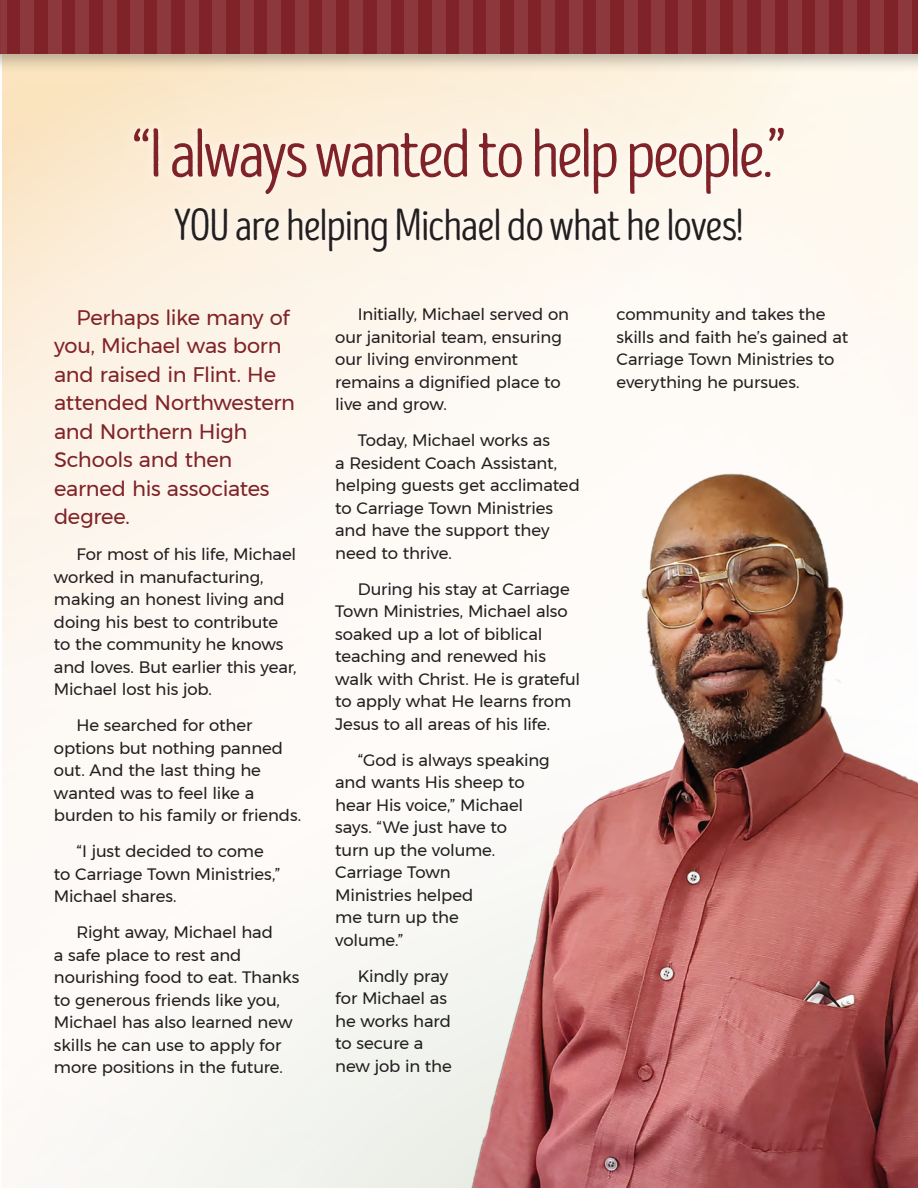
<style>
.page{position:relative;width:918px;height:1188px;background:#fff}
.page>*{position:absolute;margin:0;border:0;box-sizing:border-box;transform-origin:0 0}
.t1{font:69px "Intro Head R Base";letter-spacing:-.05em;color:#802328}
.t2{font:45px "Intro Head R Base";letter-spacing:-.03em;color:#231f20}
.t3{font:21px/28.5px "Montserrat";letter-spacing:-.015em;color:#802328}
.t4{font:16.5px/22.5px "Montserrat";letter-spacing:-.01em;color:#231f20}
</style>
<div class="page">
<svg style="left:2px;top:74px;width:916px;height:536px;fill:#fdf6eb"></svg>
<div style="left:2px;top:610px;width:33px;height:571px;background:#fdf9f6"></div>
<div style="left:124px;top:118px;width:669px;height:85px;background:#fff;opacity:.75"></div>
<div style="left:166px;top:199px;width:585px;height:62px;background:#fdf6ec"></div>
<div style="left:0;top:0;width:918px;height:74px;background:#231f20;opacity:.3"></div>
<div style="left:0;top:0;width:918px;height:54px;background:#802328"></div>
<div style="left:158px;top:0;width:13px;height:54px;background:#8c383d"></div>
<div style="left:267px;top:0;width:14px;height:54px;background:#8c383d"></div>
<div style="left:377px;top:0;width:14px;height:54px;background:#8c383d"></div>
<div style="left:75px;top:0;width:14px;height:54px;background:#8c383d"></div>
<div style="left:213px;top:0;width:13px;height:54px;background:#8c383d"></div>
<div style="left:322px;top:0;width:14px;height:54px;background:#8c383d"></div>
<div style="left:21px;top:0;width:13px;height:54px;background:#8c383d"></div>
<div style="left:432px;top:0;width:13px;height:54px;background:#8c383d"></div>
<div style="left:130px;top:0;width:14px;height:54px;background:#8c383d"></div>
<div style="left:185px;top:0;width:14px;height:54px;background:#8c383d"></div>
<div style="left:295px;top:0;width:13px;height:54px;background:#8c383d"></div>
<div style="left:0;top:0;width:7px;height:54px;background:#8c383d"></div>
<div style="left:404px;top:0;width:14px;height:54px;background:#8c383d"></div>
<div style="left:103px;top:0;width:13px;height:54px;background:#8c383d"></div>
<div style="left:240px;top:0;width:13px;height:54px;background:#8c383d"></div>
<div style="left:350px;top:0;width:13px;height:54px;background:#8c383d"></div>
<div style="left:48px;top:0;width:14px;height:54px;background:#8c383d"></div>
<div style="left:761px;top:0;width:13px;height:54px;background:#8c383d"></div>
<div style="left:459px;top:0;width:14px;height:54px;background:#8c383d"></div>
<div style="left:870px;top:0;width:14px;height:54px;background:#8c383d"></div>
<div style="left:569px;top:0;width:13px;height:54px;background:#8c383d"></div>
<div style="left:679px;top:0;width:13px;height:54px;background:#8c383d"></div>
<div style="left:816px;top:0;width:13px;height:54px;background:#8c383d"></div>
<div style="left:514px;top:0;width:14px;height:54px;background:#8c383d"></div>
<div style="left:624px;top:0;width:13px;height:54px;background:#8c383d"></div>
<div style="left:733px;top:0;width:14px;height:54px;background:#8c383d"></div>
<div style="left:788px;top:0;width:14px;height:54px;background:#8c383d"></div>
<div style="left:487px;top:0;width:13px;height:54px;background:#8c383d"></div>
<div style="left:898px;top:0;width:13px;height:54px;background:#8c383d"></div>
<div style="left:596px;top:0;width:14px;height:54px;background:#8c383d"></div>
<div style="left:706px;top:0;width:13px;height:54px;background:#8c383d"></div>
<div style="left:843px;top:0;width:14px;height:54px;background:#8c383d"></div>
<div style="left:542px;top:0;width:13px;height:54px;background:#8c383d"></div>
<div style="left:651px;top:0;width:14px;height:54px;background:#8c383d"></div>
<hr style="left:0;top:0;width:1px;height:74px;background:#231f20;opacity:.3">
<hr style="left:0;top:0;width:1px;height:54px;background:#fff">
<img style="left:35px;top:386px;width:883px;height:802px">
<h1 class="t1" style="left:131px;top:116px;width:657px">“I always wanted to help people.”</h1>
<h2 class="t2" style="left:174px;top:201px;width:571px">YOU are helping Michael do what he loves!</h2>
<p class="t3" style="left:54px;top:303px;width:243px;text-indent:22px">Perhaps like many of you, Michael was born and raised in Flint. He attended Northwestern and Northern High<br>Schools and then earned his associates degree.</p>
<p class="t4" style="left:54px;top:543px;width:244px;text-indent:23px">For most of his life, Michael worked in manufacturing, making an honest living and doing his best to contribute to the community he knows and loves. But earlier this year,<br>Michael lost his job.</p>
<p class="t4" style="left:54px;top:714px;width:249px;text-indent:23px">He searched for other options but nothing panned out. And the last thing he wanted was to feel like a burden to his family or friends.</p>
<p class="t4" style="left:54px;top:840px;width:228px;text-indent:23px">“I just decided to come to Carriage Town Ministries,”<br>Michael shares.</p>
<p class="t4" style="left:54px;top:921px;width:247px;text-indent:23px">Right away, Michael had<br>a safe place to rest and nourishing food to eat. Thanks to generous friends like you,<br>Michael has also learned new skills he can use to apply for more positions in the future.</p>
<p class="t4" style="left:335px;top:303px;width:235px;text-indent:23px">Initially, Michael served on our janitorial team, ensuring our living environment remains a dignified place to live and grow.</p>
<p class="t4" style="left:335px;top:429px;width:246px;text-indent:23px">Today, Michael works as<br>a Resident Coach Assistant, helping guests get acclimated to Carriage Town Ministries and have the support they need to thrive.</p>
<p class="t4" style="left:335px;top:578px;width:247px;text-indent:23px">During his stay at Carriage<br>Town Ministries, Michael also soaked up a lot of biblical teaching and renewed his walk with Christ. He is grateful to apply what He learns from<br>Jesus to all areas of his life.</p>
<p class="t4" style="left:335px;top:749px;width:216px;text-indent:23px">“God is always speaking and wants His sheep to hear His voice,” Michael says. “We just have to<br>turn up the volume.<br>Carriage Town<br>Ministries helped<br>me turn up the<br>volume.”</p>
<p class="t4" style="left:335px;top:965px;width:118px;text-indent:23px">Kindly pray for Michael as he works hard to secure a new job in the</p>
<p class="t4" style="left:616px;top:303px;width:233px">community and takes the skills and faith he’s gained at<br>Carriage Town Ministries to everything he pursues.</p>
</div>
